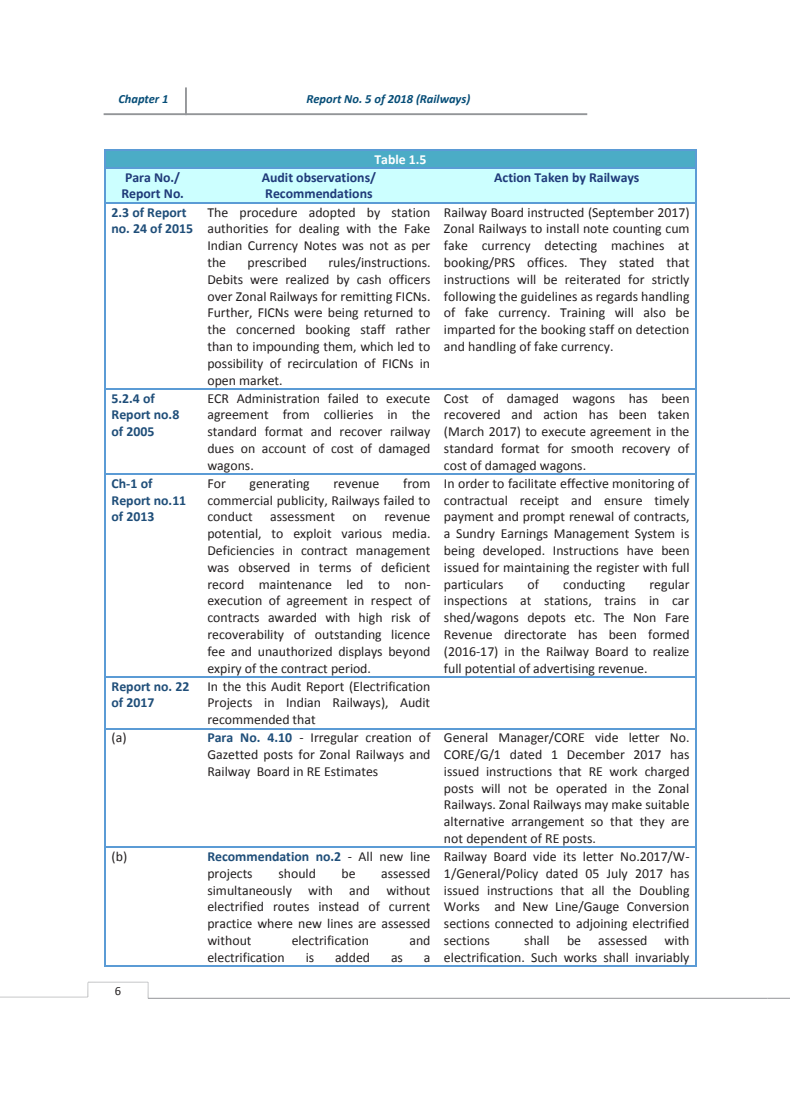
<style>
.page{position:relative;width:790px;height:1103px;background:#fff}
.page>*{position:absolute;margin:0;border:0;box-sizing:border-box;transform-origin:0 0}
.t1{font:13.75px/16.8px "Calibri";color:#231f20;text-align:justify}
.t2{font:700 13.75px/16.8px "Calibri";letter-spacing:-.005em;color:#1f4e79}
.t3{font:700 13.75px/16.8px "Calibri";color:#1f3a79}
.t4{font:700 13.75px "Calibri";color:#fff}
.t5{font:italic 700 12.5px "Calibri";color:#064d77}
.t6{font:12.5px "Calibri";color:#231f20}
.s1{font-weight:700;color:#1f4e79}
</style>
<div class="page">
<hr style="left:104px;top:113px;width:483px;height:2px;background:#939598">
<hr style="left:148px;top:998px;width:619px;height:1px;background:#939598">
<hr style="left:147px;top:980px;width:3px;height:19px;background:#231f20;opacity:.75">
<hr style="left:87px;top:979px;width:63px;height:4px;background:#231f20;opacity:.75">
<hr style="left:87px;top:980px;width:3px;height:18px;background:#231f20;opacity:.75">
<hr style="left:0;top:994px;width:89px;height:4px;background:#231f20;opacity:.75">
<hr style="left:185px;top:87px;width:2px;height:28px;background:#939598">
<svg style="left:767px;top:998px;width:22px;height:1px"></svg>
<div style="left:105px;top:151px;width:6px;height:17px;background:#4bacc6"></div>
<div style="left:689px;top:151px;width:6px;height:17px;background:#4bacc6"></div>
<div style="left:111px;top:151px;width:578px;height:17px;background:#4bacc6"></div>
<hr style="left:105px;top:149px;width:590px;height:2px;background:#5b9bd5">
<div style="left:105px;top:169px;width:6px;height:33px;background:#cff"></div>
<div style="left:194px;top:169px;width:6px;height:33px;background:#cff"></div>
<div style="left:111px;top:169px;width:83px;height:17px;background:#cff"></div>
<div style="left:111px;top:186px;width:83px;height:16px;background:#cff"></div>
<div style="left:200px;top:169px;width:7px;height:33px;background:#cff"></div>
<div style="left:430px;top:169px;width:7px;height:33px;background:#cff"></div>
<div style="left:207px;top:169px;width:223px;height:17px;background:#cff"></div>
<div style="left:207px;top:186px;width:223px;height:16px;background:#cff"></div>
<div style="left:437px;top:169px;width:6px;height:17px;background:#cff"></div>
<div style="left:689px;top:169px;width:6px;height:17px;background:#cff"></div>
<div style="left:437px;top:186px;width:258px;height:16px;background:#cff"></div>
<div style="left:443px;top:169px;width:246px;height:17px;background:#cff"></div>
<svg style="left:104px;top:149px;width:1px;height:20px"></svg>
<hr style="left:105px;top:168px;width:95px;height:1px;background:#5b9bd5">
<hr style="left:202px;top:168px;width:235px;height:1px;background:#5b9bd5">
<hr style="left:438px;top:168px;width:257px;height:1px;background:#5b9bd5">
<svg style="left:695px;top:149px;width:1px;height:20px"></svg>
<hr style="left:104px;top:169px;width:1px;height:33px;background:#5b9bd5">
<hr style="left:695px;top:169px;width:1px;height:33px;background:#5b9bd5">
<hr style="left:105px;top:202px;width:95px;height:2px;background:#5b9bd5">
<hr style="left:202px;top:202px;width:235px;height:2px;background:#5b9bd5">
<hr style="left:438px;top:202px;width:257px;height:2px;background:#5b9bd5">
<hr style="left:104px;top:204px;width:1px;height:184px;background:#5b9bd5">
<hr style="left:695px;top:204px;width:1px;height:184px;background:#5b9bd5">
<hr style="left:105px;top:388px;width:95px;height:1px;background:#5b9bd5">
<hr style="left:202px;top:388px;width:235px;height:1px;background:#5b9bd5">
<hr style="left:438px;top:388px;width:257px;height:1px;background:#5b9bd5">
<hr style="left:104px;top:389px;width:1px;height:84px;background:#5b9bd5">
<hr style="left:695px;top:389px;width:1px;height:84px;background:#5b9bd5">
<hr style="left:105px;top:473px;width:95px;height:2px;background:#5b9bd5">
<hr style="left:202px;top:473px;width:235px;height:2px;background:#5b9bd5">
<hr style="left:438px;top:473px;width:257px;height:2px;background:#5b9bd5">
<hr style="left:104px;top:475px;width:1px;height:201px;background:#5b9bd5">
<hr style="left:695px;top:475px;width:1px;height:201px;background:#5b9bd5">
<hr style="left:105px;top:676px;width:95px;height:1px;background:#5b9bd5">
<hr style="left:202px;top:676px;width:235px;height:1px;background:#5b9bd5">
<hr style="left:438px;top:676px;width:257px;height:1px;background:#5b9bd5">
<hr style="left:104px;top:677px;width:1px;height:51px;background:#5b9bd5">
<hr style="left:695px;top:677px;width:1px;height:51px;background:#5b9bd5">
<hr style="left:105px;top:728px;width:95px;height:1px;background:#5b9bd5">
<hr style="left:202px;top:728px;width:235px;height:1px;background:#5b9bd5">
<hr style="left:438px;top:728px;width:257px;height:1px;background:#5b9bd5">
<hr style="left:104px;top:729px;width:1px;height:118px;background:#5b9bd5">
<hr style="left:695px;top:729px;width:1px;height:118px;background:#5b9bd5">
<hr style="left:105px;top:847px;width:95px;height:1px;background:#5b9bd5">
<hr style="left:202px;top:847px;width:235px;height:1px;background:#5b9bd5">
<hr style="left:438px;top:847px;width:257px;height:1px;background:#5b9bd5">
<hr style="left:104px;top:848px;width:1px;height:117px;background:#5b9bd5">
<hr style="left:105px;top:965px;width:95px;height:2px;background:#5b9bd5">
<hr style="left:201px;top:965px;width:236px;height:2px;background:#5b9bd5">
<hr style="left:437px;top:965px;width:258px;height:2px;background:#5b9bd5">
<hr style="left:695px;top:848px;width:1px;height:117px;background:#5b9bd5">
<p class="t5" style="left:118px;top:91px;width:52px">Chapter 1</p>
<p class="t5" style="left:306px;top:91px;width:165px">Report No. 5 of 2018 (Railways)</p>
<p class="t4" style="left:374px;top:150px;width:54px">Table 1.5</p>
<p class="t3" style="left:121px;top:169px;width:64px">Para No./<br>Report No.</p>
<p class="t3" style="left:261px;top:169px;width:116px">Audit observations/<br>Recommendations</p>
<p class="t3" style="left:494px;top:169px;width:147px">Action Taken by Railways</p>
<p class="t2" style="left:111px;top:204px;width:83px">2.3 of Report no. 24 of 2015</p>
<p class="t1" style="left:207px;top:204px;width:224px">The procedure adopted by station authorities for dealing with the Fake Indian Currency Notes was not as per the</p>
<p class="t1" style="left:443px;top:204px;width:247px">Railway Board instructed (September 2017)<br>Zonal Railways to install note counting cum fake currency detecting machines at booking/PRS offices. They stated that instructions will be reiterated for strictly following the guidelines as regards handling of fake currency. Training will also be imparted for the booking staff on detection and handling of fake currency.</p>
<p class="t1" style="left:207px;top:254px;width:224px;text-indent:121px">rules/instructions.<br>Debits were realized by cash officers over Zonal Railways for remitting FICNs.<br>Further, FICNs were being returned to the concerned booking staff rather than to impounding them, which led to possibility of recirculation of FICNs in open market.</p>
<p class="t1" style="left:247px;top:254px;width:61px">prescribed</p>
<p class="t2" style="left:111px;top:389px;width:69px">5.2.4 of<br>Report no.8 of 2005</p>
<p class="t1" style="left:207px;top:390px;width:224px">ECR Administration failed to execute agreement from collieries in the standard format and recover railway dues on account of cost of damaged wagons.</p>
<p class="t1" style="left:443px;top:390px;width:247px">Cost of damaged wagons has been recovered and action has been taken (March 2017) to execute agreement in the standard format for smooth recovery of cost of damaged wagons.</p>
<p class="t2" style="left:111px;top:475px;width:76px">Ch-1 of<br>Report no.11 of 2013</p>
<p class="t1" style="left:207px;top:475px;width:20px">For</p>
<p class="t1" style="left:249px;top:475px;width:62px">generating</p>
<p class="t1" style="left:333px;top:475px;width:47px">revenue</p>
<p class="t1" style="left:207px;top:475px;width:224px;text-indent:196px">from commercial publicity, Railways failed to conduct</p>
<p class="t1" style="left:443px;top:475px;width:247px">In order to facilitate effective monitoring of contractual receipt and ensure timely payment and prompt renewal of contracts, a Sundry Earnings Management System is being developed. Instructions have been issued for maintaining the register with full particulars</p>
<p class="t1" style="left:270px;top:508px;width:66px">assessment</p>
<p class="t1" style="left:352px;top:508px;width:16px">on</p>
<p class="t1" style="left:207px;top:508px;width:224px;text-indent:177px">revenue potential, to exploit various media.<br>Deficiencies in contract management was observed in terms of deficient record maintenance led to non&shy;execution of agreement in respect of contracts awarded with high risk of recoverability of outstanding licence fee and unauthorized displays beyond expiry of the contract period.</p>
<p class="t1" style="left:527px;top:575px;width:13px">of</p>
<p class="t1" style="left:563px;top:575px;width:64px">conducting</p>
<p class="t1" style="left:443px;top:575px;width:247px;text-indent:205px">regular inspections at stations, trains in car shed/wagons depots etc. The Non Fare Revenue directorate has been formed (2016-17) in the Railway Board to realize full potential of advertising revenue.</p>
<p class="t2" style="left:111px;top:677px;width:79px">Report no. 22 of 2017</p>
<p class="t1" style="left:207px;top:677px;width:224px">In the this Audit Report (Electrification Projects in Indian Railways), Audit recommended that</p>
<p class="t1" style="left:111px;top:729px;width:16px">(a)</p>
<p class="t1" style="left:207px;top:729px;width:224px"><span class="s1">Para No. 4.10</span> - Irregular creation of Gazetted posts for Zonal Railways and Railway Board in RE Estimates</p>
<p class="t1" style="left:443px;top:729px;width:247px">General Manager/CORE vide letter No.<br>CORE/G/1 dated 1 December 2017 has issued instructions that RE work charged posts will not be operated in the Zonal Railways. Zonal Railways may make suitable alternative arrangement so that they are not dependent of RE posts.</p>
<p class="t1" style="left:111px;top:848px;width:17px">(b)</p>
<p class="t1" style="left:207px;top:848px;width:224px"><span class="s1">Recommendation no.2</span> - All new line projects</p>
<p class="t1" style="left:443px;top:848px;width:247px">Railway Board vide its letter No.2017/W-1/General/Policy dated 05 July 2017 has issued instructions that all the Doubling Works and New Line/Gauge Conversion sections connected to adjoining electrified sections</p>
<p class="t1" style="left:278px;top:865px;width:39px">should</p>
<p class="t1" style="left:341px;top:865px;width:16px">be</p>
<p class="t1" style="left:207px;top:865px;width:224px;text-indent:174px">assessed simultaneously with and without electrified routes instead of current practice where new lines are assessed without</p>
<p class="t1" style="left:291px;top:932px;width:79px">electrification</p>
<p class="t1" style="left:409px;top:932px;width:23px">and</p>
<p class="t1" style="left:443px;top:932px;width:247px;text-align:right">shall be assessed with electrification. Such works shall invariably</p>
<p class="t1" style="left:207px;top:949px;width:79px">electrification</p>
<p class="t1" style="left:305px;top:949px;width:10px">is</p>
<p class="t1" style="left:335px;top:949px;width:37px">added</p>
<p class="t1" style="left:391px;top:949px;width:14px">as</p>
<p class="t1" style="left:423px;top:949px;width:8px">a</p>
<p class="t6" style="left:115px;top:982px;width:8px">6</p>
</div>
